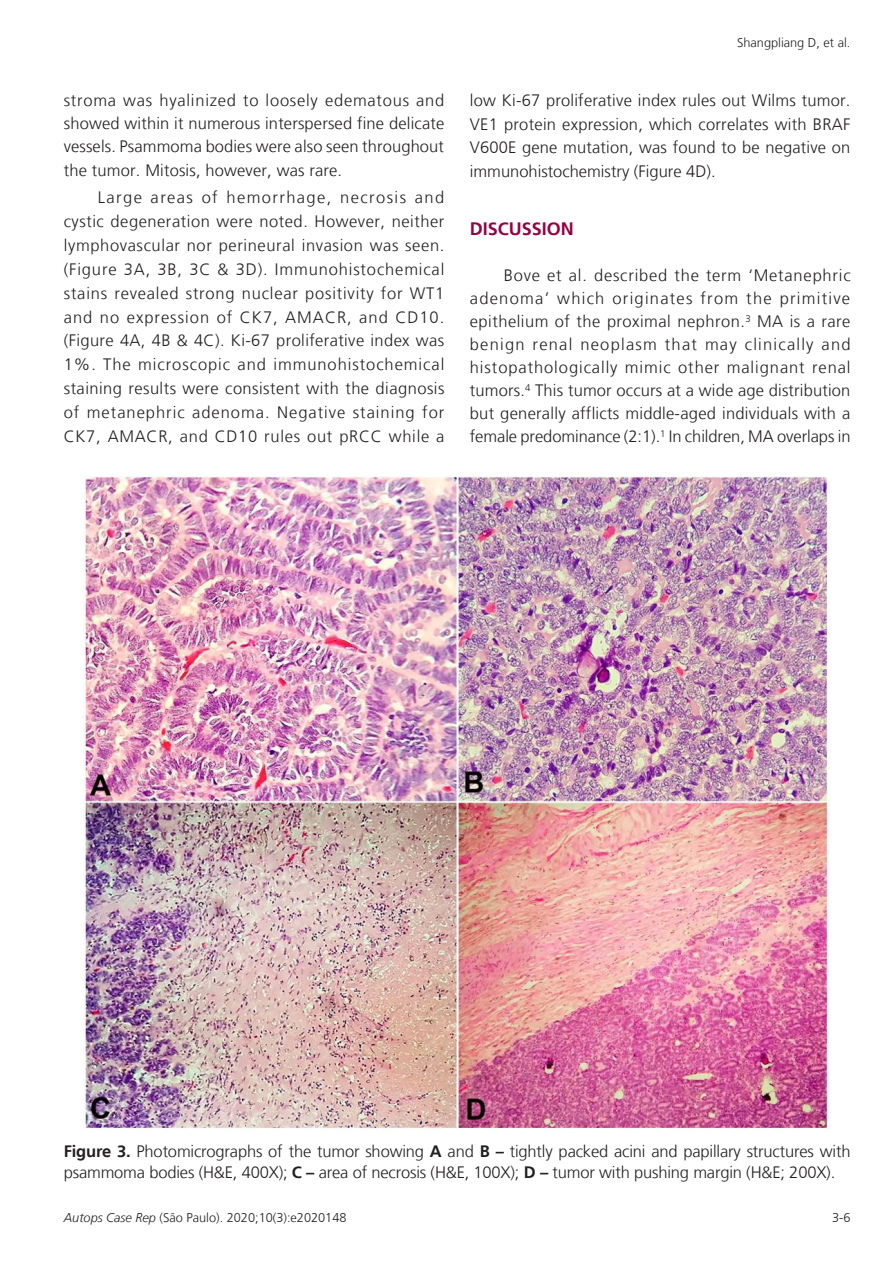
<style>
.page{position:relative;width:893px;height:1263px;background:#fff}
.page>*{position:absolute;margin:0;border:0;box-sizing:border-box;transform-origin:0 0}
.Heading1{font:700 18px "Frutiger LT";color:#970044}
.Paragraph{font:300 16.5px/24px "Frutiger LT";letter-spacing:.01em;color:#231f20;text-align:justify}
.FigureCaption{font:300 16.5px/21px "Frutiger LT";letter-spacing:-.01em;color:#231f20}
.t1{font:300 12.75px "Frutiger LT";color:#231f20}
.s1{font-weight:700}
.s2{font-style:italic}
</style>
<div class="page">
<img style="left:83px;top:477px;width:747px;height:652px">
<p class="Paragraph" style="left:64px;top:89px;width:382px;line-height:23.2px">stroma was hyalinized to loosely edematous and showed within it numerous interspersed fine delicate vessels. Psammoma bodies were also seen throughout the tumor. Mitosis, however, was rare.</p>
<p class="Paragraph" style="left:64px;top:185px;width:382px;text-indent:34px">Large areas of hemorrhage, necrosis and cystic degeneration were noted. However, neither lymphovascular nor perineural invasion was seen. (Figure 3A, 3B, 3C &amp; 3D). Immunohistochemical stains revealed strong nuclear positivity for WT1 and no expression of CK7, AMACR, and CD10. (Figure 4A, 4B &amp; 4C). Ki-67 proliferative index was 1%. The microscopic and immunohistochemical staining results were consistent with the diagnosis of metanephric adenoma. Negative staining for CK7, AMACR, and CD10 rules out pRCC while a</p>
<p class="t1" style="left:737px;top:35px;width:115px">Shangpliang D, et al.</p>
<p class="Paragraph" style="left:470px;top:89px;width:382px">low Ki-67 proliferative index rules out Wilms tumor.<br>VE1 protein expression, which correlates with BRAF V600E gene mutation, was found to be negative on immunohistochemistry (Figure 4D).</p>
<p class="Heading1" style="left:470px;top:218px;width:106px">DISCUSSION</p>
<p class="Paragraph" style="left:470px;top:264px;width:382px;line-height:23px;text-indent:34px">Bove et al. described the term ‘Metanephric adenoma’ which originates from the primitive epithelium of the proximal nephron.<sup>3</sup> MA is a rare benign renal neoplasm that may clinically and histopathologically mimic other malignant renal tumors.<sup>4</sup> This tumor occurs at a wide age distribution but generally afflicts middle-aged individuals with a female predominance (2:1).<sup>1</sup> In children, MA overlaps in</p>
<p class="FigureCaption" style="left:64px;top:1141px;width:788px"><span class="s1">Figure 3.</span> Photomicrographs of the tumor showing <span class="s1">A</span> and <span class="s1">B –</span> tightly packed acini and papillary structures with psammoma bodies (H&amp;E, 400X); <span class="s1">C –</span> area of necrosis (H&amp;E, 100X); <span class="s1">D –</span> tumor with pushing margin (H&amp;E; 200X).</p>
<p class="t1" style="left:64px;top:1210px;width:284px"><span class="s2">Autops Case Rep</span> (São Paulo). 2020;10(3):e2020148</p>
<p class="t1" style="left:832px;top:1210px;width:20px">3-6</p>
</div>
